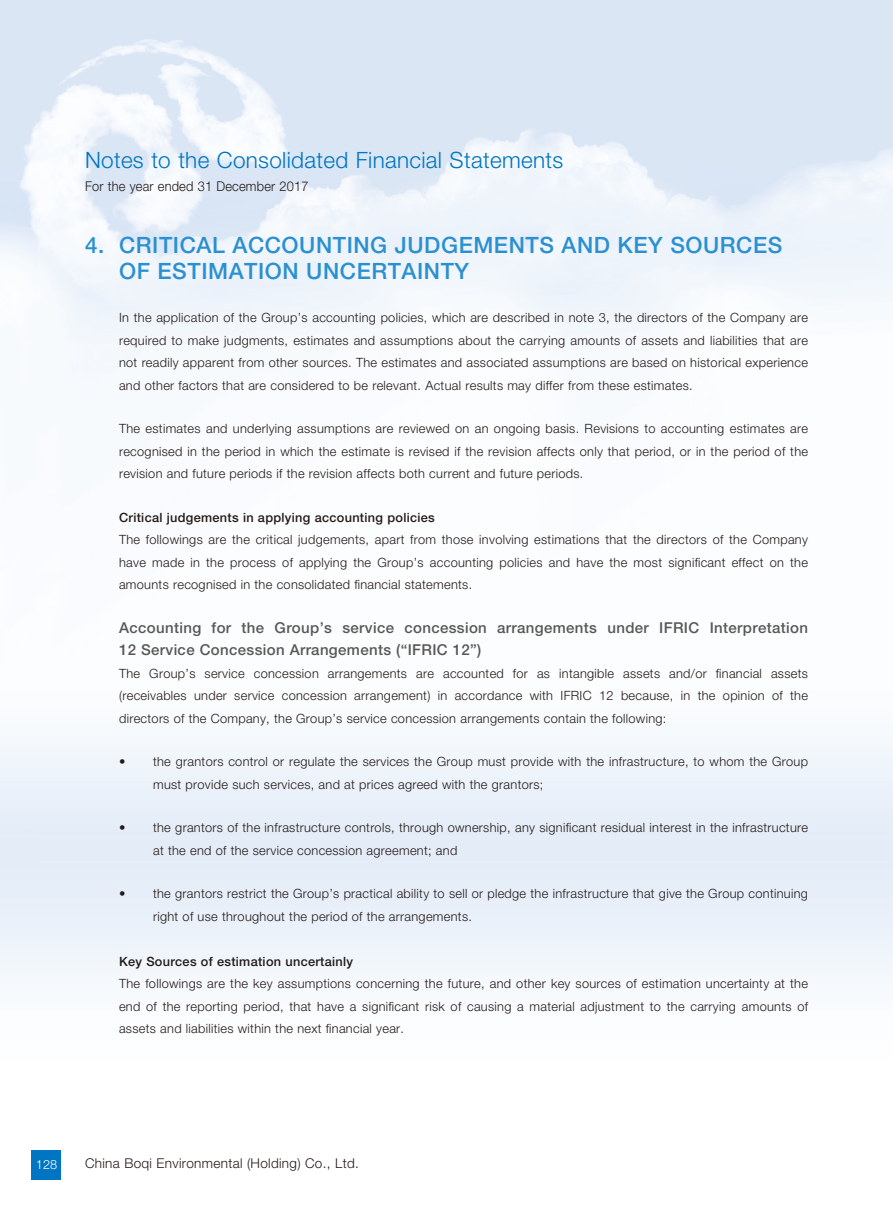
<style>
.page{position:relative;width:893px;height:1212px;background:#fff}
.page>*{position:absolute;margin:0;border:0;box-sizing:border-box;transform-origin:0 0}
.t1{font:500 22.5px/25.5px "Helvetica Neue";letter-spacing:.025em;color:#2b90d0}
.t2{font:300 22.5px "Helvetica Neue";letter-spacing:.015em;color:#0075c1}
.t3{font:500 15px/22.5px "Helvetica Neue";letter-spacing:.025em;color:#595857}
.t4{font:300 13.5px "Helvetica Neue";letter-spacing:.025em;color:#231916}
.t5{font:300 13.5px "Helvetica Neue";letter-spacing:.025em;color:#231916;scale:.95 1}
.t6{font:300 12.75px/22.5px "Helvetica Neue";letter-spacing:.025em;color:#231916;text-align:justify}
.t7{font:500 12.75px "Helvetica Neue";letter-spacing:.025em;color:#231916}
.t8{font:300 12.75px "Helvetica Neue";color:#fff}
</style>
<div class="page">
<div style="left:32px;top:1150px;width:29px;height:29px;background:#0075c1"></div>
<h1 class="t2" style="left:85px;top:146px;width:480px">Notes to the Consolidated Financial Statements</h1>
<p class="t5" style="left:85px;top:178px;width:237px">For the year ended 31 December 2017</p>
<h1 class="t1" style="left:119px;top:232px;width:665px;text-indent:-34px">4. CRITICAL ACCOUNTING JUDGEMENTS AND KEY SOURCES<br>OF ESTIMATION UNCERTAINTY</h1>
<p class="t6" style="left:119px;top:306px;width:690px">In the application of the Group’s accounting policies, which are described in note 3, the directors of the Company are required to make judgments, estimates and assumptions about the carrying amounts of assets and liabilities that are not readily apparent from other sources. The estimates and associated assumptions are based on historical experience and other factors that are considered to be relevant. Actual results may differ from these estimates.</p>
<p class="t6" style="left:119px;top:417px;width:691px">The estimates and underlying assumptions are reviewed on an ongoing basis. Revisions to accounting estimates are recognised in the period in which the estimate is revised if the revision affects only that period, or in the period of the revision and future periods if the revision affects both current and future periods.</p>
<p class="t7" style="left:119px;top:510px;width:317px">Critical judgements in applying accounting policies</p>
<p class="t6" style="left:119px;top:528px;width:690px">The followings are the critical judgements, apart from those involving estimations that the directors of the Company have made in the process of applying the Group’s accounting policies and have the most significant effect on the amounts recognised in the consolidated financial statements.</p>
<p class="t3" style="left:119px;top:616px;width:690px">Accounting for the Group’s service concession arrangements under IFRIC Interpretation<br>12 Service Concession Arrangements (“IFRIC 12”)</p>
<p class="t6" style="left:119px;top:662px;width:690px">The Group’s service concession arrangements are accounted for as intangible assets and/or financial assets (receivables under service concession arrangement) in accordance with IFRIC 12 because, in the opinion of the directors of the Company, the Group’s service concession arrangements contain the following:</p>
<p class="t6" style="left:153px;top:750px;width:656px;text-indent:-34px">• the grantors control or regulate the services the Group must provide with the infrastructure, to whom the Group must provide such services, and at prices agreed with the grantors;</p>
<p class="t6" style="left:153px;top:816px;width:656px;text-indent:-34px">• the grantors of the infrastructure controls, through ownership, any significant residual interest in the infrastructure at the end of the service concession agreement; and</p>
<p class="t6" style="left:153px;top:882px;width:656px;text-indent:-34px">• the grantors restrict the Group’s practical ability to sell or pledge the infrastructure that give the Group continuing right of use throughout the period of the arrangements.</p>
<p class="t7" style="left:119px;top:954px;width:236px">Key Sources of estimation uncertainly</p>
<p class="t6" style="left:119px;top:972px;width:690px">The followings are the key assumptions concerning the future, and other key sources of estimation uncertainty at the end of the reporting period, that have a significant risk of causing a material adjustment to the carrying amounts of assets and liabilities within the next financial year.</p>
<p class="t8" style="left:36px;top:1156px;width:23px">128</p>
<p class="t4" style="left:85px;top:1155px;width:275px">China Boqi Environmental (Holding) Co., Ltd.</p>
</div>
